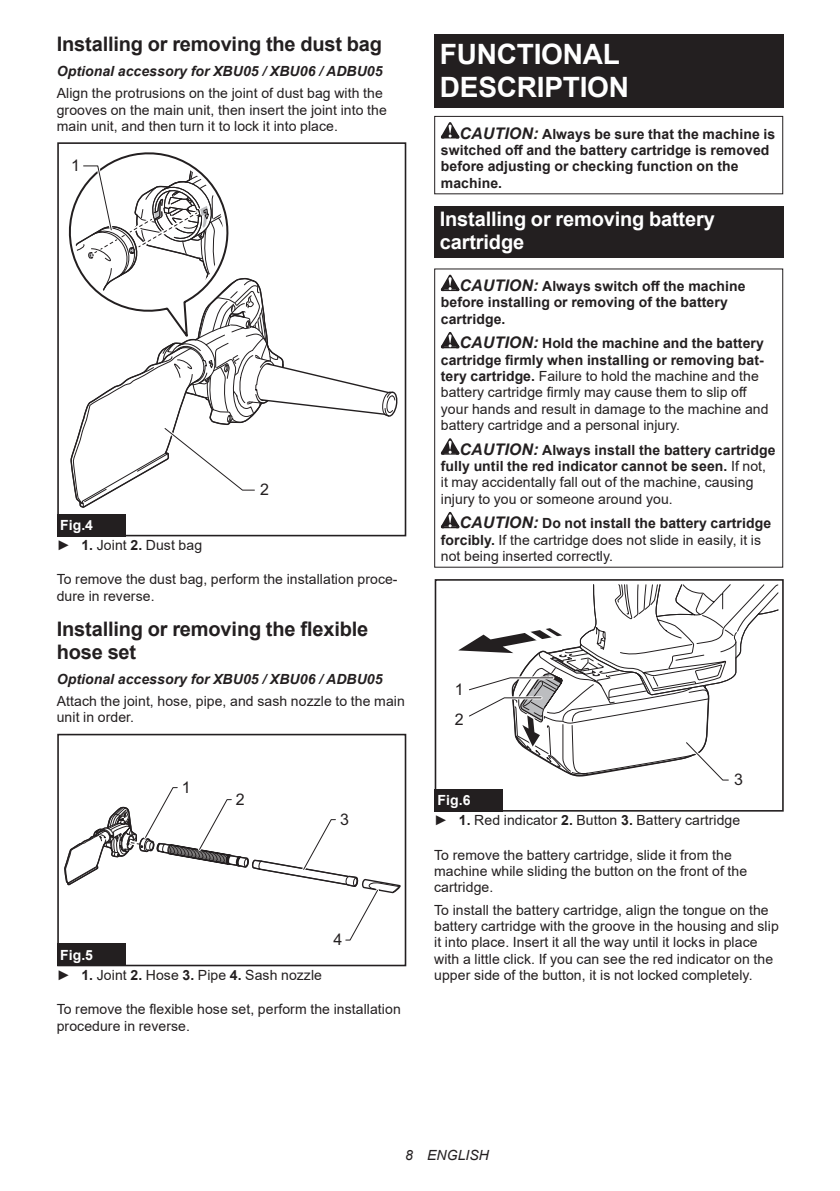
<style>
.page{position:relative;width:840px;height:1191px;background:#fff}
.page>*{position:absolute;margin:0;border:0;box-sizing:border-box;transform-origin:0 0}
.t1{font:700 28px/32.8px "Arial";letter-spacing:-.01em;color:#fff}
.t2{font:700 20px/23.4px "Arial";letter-spacing:-.01em;color:#231f20}
.t3{font:700 20px/23.4px "Arial";letter-spacing:-.01em;color:#fff}
.t4{font:16px/30px "Arial";color:#231f20}
.t5{font:14px/16.4px "Arial";letter-spacing:.005em;color:#231f20}
.t6{font:700 14px/16.4px "Arial";letter-spacing:.005em;color:#231f20}
.t7{font:italic 700 14px "Arial";letter-spacing:.005em;color:#231f20}
.t8{font:italic 14px "Arial";letter-spacing:.005em;color:#231f20}
.s1{font-weight:700;color:#fff}
.s2{font-weight:700}
.s3{font-style:italic;font-size:16px}
.s4{font-weight:700;font-style:italic;font-size:16px}
</style>
<div class="page">
<div style="left:57px;top:142px;width:349px;height:394px;border:2px solid #231f20"></div>
<svg style="left:68px;top:152px;width:329px;height:356px"></svg>
<div style="left:57px;top:514px;width:68px;height:22px;background:#231f20"></div>
<svg style="left:125px;top:943px;width:1px;height:20px"></svg>
<div style="left:57px;top:734px;width:349px;height:232px;border:2px solid #231f20"></div>
<svg style="left:64px;top:787px;width:337px;height:154px"></svg>
<div style="left:57px;top:943px;width:68px;height:23px;background:#231f20"></div>
<div style="left:434px;top:34px;width:348px;height:74px;background:#231f20"></div>
<svg style="left:440px;top:122px;width:19px;height:16px"></svg>
<div style="left:434px;top:116px;width:348px;height:78px;border:1px solid #231f20"></div>
<div style="left:434px;top:206px;width:348px;height:51px;background:#231f20"></div>
<svg style="left:440px;top:275px;width:19px;height:16px"></svg>
<svg style="left:440px;top:332px;width:19px;height:16px"></svg>
<svg style="left:440px;top:438px;width:19px;height:16px"></svg>
<svg style="left:440px;top:512px;width:19px;height:16px"></svg>
<div style="left:434px;top:579px;width:349px;height:232px;border:2px solid #231f20"></div>
<svg style="left:458px;top:584px;width:320px;height:197px"></svg>
<div style="left:434px;top:789px;width:68px;height:22px;background:#231f20"></div>
<h2 class="t2" style="left:57px;top:33px;width:326px">Installing or removing the dust bag</h2>
<p class="t7" style="left:57px;top:62px;width:327px">Optional accessory for XBU05 / XBU06 / ADBU05</p>
<p class="t5" style="left:57px;top:85px;width:331px">Align the protrusions on the joint of dust bag with the grooves on the main unit, then insert the joint into the main unit, and then turn it to lock it into place.</p>
<p class="t4" style="left:71px;top:150px;width:10px">1</p>
<p class="t4" style="left:260px;top:475px;width:10px">2</p>
<p class="t5" style="left:57px;top:514px;width:147px;line-height:20.2px"><span class="s1">Fig.4<br></span>► <span class="s2">1.</span> Joint <span class="s2">2.</span> Dust bag</p>
<p class="t5" style="left:57px;top:571px;width:342px">To remove the dust bag, perform the installation proce&shy;dure in reverse.</p>
<h2 class="t2" style="left:57px;top:617px;width:313px">Installing or removing the flexible hose set</h2>
<p class="t7" style="left:57px;top:669px;width:327px">Optional accessory for XBU05 / XBU06 / ADBU05</p>
<p class="t5" style="left:57px;top:693px;width:349px">Attach the joint, hose, pipe, and sash nozzle to the main unit in order.</p>
<p class="t4" style="left:182px;top:772px;width:10px">1</p>
<p class="t4" style="left:236px;top:784px;width:10px">2</p>
<p class="t4" style="left:340px;top:804px;width:10px">3</p>
<p class="t4" style="left:333px;top:924px;width:10px">4</p>
<p class="t5" style="left:57px;top:944px;width:267px;line-height:20.2px"><span class="s1">Fig.5<br></span>► <span class="s2">1.</span> Joint <span class="s2">2.</span> Hose <span class="s2">3.</span> Pipe <span class="s2">4.</span> Sash nozzle</p>
<p class="t5" style="left:57px;top:1001px;width:345px">To remove the flexible hose set, perform the installation procedure in reverse.</p>
<h1 class="t1" style="left:439px;top:38px;width:191px">FUNCTIONAL<br>DESCRIPTION</h1>
<p class="t6" style="left:440px;top:125px;width:336px;text-indent:19px"><span class="s3">CAUTION:</span> Always be sure that the machine is switched off and the battery cartridge is removed before adjusting or checking function on the machine.</p>
<h2 class="t3" style="left:439px;top:207px;width:276px">Installing or removing battery cartridge</h2>
<p class="t6" style="left:440px;top:278px;width:306px;text-indent:19px"><span class="s3">CAUTION:</span> Always switch off the machine before installing or removing of the battery cartridge.</p>
<p class="t5" style="left:440px;top:335px;width:329px;text-indent:19px"><span class="s4">CAUTION:</span> <span class="s2">Hold the machine and the battery cartridge firmly when installing or removing bat&shy;tery cartridge.</span> Failure to hold the machine and the battery cartridge firmly may cause them to slip off your hands and result in damage to the machine and battery cartridge and a personal injury.</p>
<p class="t5" style="left:440px;top:441px;width:336px;text-indent:19px"><span class="s4">CAUTION:</span> <span class="s2">Always install the battery cartridge fully until the red indicator cannot be seen.</span> If not, it may accidentally fall out of the machine, causing injury to you or someone around you.</p>
<p class="t5" style="left:440px;top:515px;width:331px;text-indent:19px"><span class="s4">CAUTION:</span> <span class="s2">Do not install the battery cartridge forcibly.</span> If the cartridge does not slide in easily, it is not being inserted correctly.</p>
<p class="t4" style="left:454px;top:674px;width:10px">1<br>2</p>
<p class="t4" style="left:733px;top:764px;width:10px">3</p>
<p class="t5" style="left:434px;top:789px;width:307px;line-height:20.2px"><span class="s1">Fig.6<br></span>► <span class="s2">1.</span> Red indicator <span class="s2">2.</span> Button <span class="s2">3.</span> Battery cartridge</p>
<p class="t5" style="left:434px;top:846px;width:314px">To remove the battery cartridge, slide it from the machine while sliding the button on the front of the cartridge.</p>
<p class="t5" style="left:434px;top:901px;width:346px">To install the battery cartridge, align the tongue on the battery cartridge with the groove in the housing and slip it into place. Insert it all the way until it locks in place with a little click. If you can see the red indicator on the upper side of the button, it is not locked completely.</p>
<p class="t8" style="left:405px;top:1146px;width:85px">8 ENGLISH</p>
</div>
